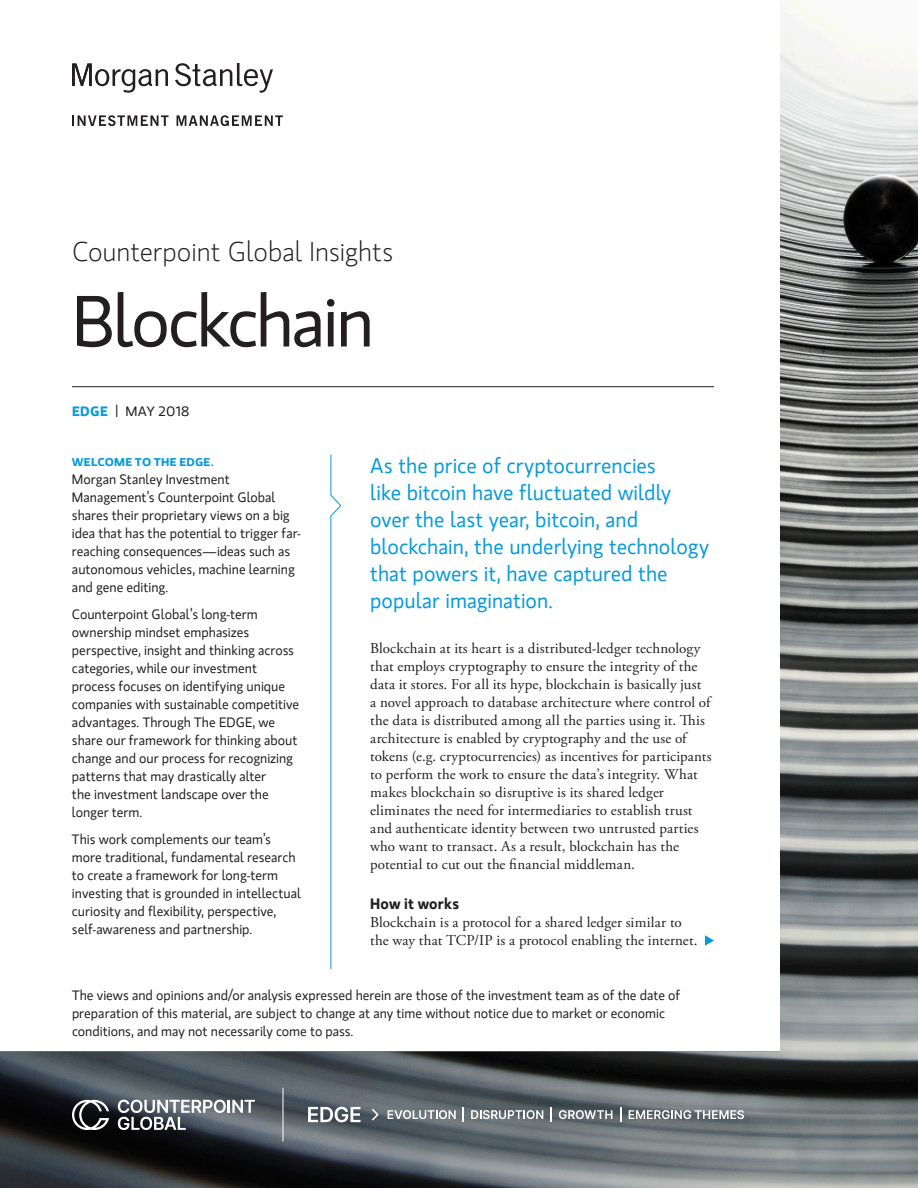
<style>
.page{position:relative;width:918px;height:1188px;background:#fff}
.page>*{position:absolute;margin:0;border:0;box-sizing:border-box;transform-origin:0 0}
.Title__48{font:72px "MS Gloriola II Std";letter-spacing:-.035em;color:#231f20}
.Title__48-2{font:300 27px "MS Gloriola II Std";letter-spacing:-.005em;color:#231f20}
.Intro_G_14_Light_Blu{font:21px/27px "MS Gloriola II Std";color:#089ad9}
.Body{font:15px/18px "Adobe Garamond Pro";letter-spacing:.01em;color:#231f20}
.Body_Head{font:700 15px "MS Gloriola II Std";letter-spacing:.01em;color:#231f20}
.Body__G-Reg__1st{font:13.5px/18px "MS Gloriola II Std";color:#231f20}
.Business_Capability{font:13.5px "MS Gloriola II Std";letter-spacing:.02em;color:#231f20;scale:1.05 1}
.Body__G-Reg__1st-2{font:700 11.25px "MS Gloriola II Std";letter-spacing:.02em;color:#089ad9;scale:1.1 1}
.s1{font-weight:700;color:#089ad9}
</style>
<div class="page">
<img style="left:0;top:27px;width:918px;height:1161px">
<hr style="left:283px;top:1088px;width:1px;height:54px;background:#fff">
<svg style="left:308px;top:1107px;width:53px;height:15px"></svg>
<svg style="left:72px;top:1100px;width:37px;height:30px"></svg>
<svg style="left:118px;top:1100px;width:137px;height:30px"></svg>
<svg style="left:370px;top:1107px;width:10px;height:15px"></svg>
<svg style="left:388px;top:1110px;width:68px;height:9px"></svg>
<svg style="left:463px;top:1107px;width:1px;height:15px"></svg>
<svg style="left:471px;top:1110px;width:72px;height:9px"></svg>
<svg style="left:551px;top:1107px;width:1px;height:15px"></svg>
<svg style="left:559px;top:1110px;width:53px;height:9px"></svg>
<svg style="left:620px;top:1107px;width:1px;height:15px"></svg>
<svg style="left:629px;top:1110px;width:115px;height:9px"></svg>
<p class="Title__48-2" style="left:72px;top:234px;width:323px">Counterpoint Global Insights</p>
<p class="Title__48" style="left:72px;top:272px;width:304px">Blockchain</p>
<p class="Business_Capability" style="left:72px;top:402px;width:113px"><span class="s1">EDGE</span> | MAY 2018</p>
<p class="Body__G-Reg__1st-2" style="left:72px;top:454px;width:131px">WELCOME TO THE EDGE.</p>
<p class="Body__G-Reg__1st" style="left:72px;top:470px;width:231px">Morgan Stanley Investment Management’s Counterpoint Global shares their proprietary views on a big idea that has the potential to trigger far&shy;reaching consequences—ideas such as autonomous vehicles, machine learning and gene editing.</p>
<p class="Body__G-Reg__1st" style="left:72px;top:605px;width:229px">Counterpoint Global’s long-term ownership mindset emphasizes perspective, insight and thinking across categories, while our investment process focuses on identifying unique companies with sustainable competitive advantages. Through The EDGE, we share our framework for thinking about change and our process for recognizing patterns that may drastically alter<br>the investment landscape over the longer term.</p>
<p class="Body__G-Reg__1st" style="left:72px;top:830px;width:230px">This work complements our team’s more traditional, fundamental research to create a framework for long-term investing that is grounded in intellectual curiosity and flexibility, perspective, self-awareness and partnership.</p>
<p class="Intro_G_14_Light_Blu" style="left:370px;top:451px;width:340px">As the price of cryptocurrencies<br>like bitcoin have fluctuated wildly over the last year, bitcoin, and blockchain, the underlying technology that powers it, have captured the popular imagination.</p>
<p class="Body" style="left:370px;top:639px;width:343px">Blockchain at its heart is a distributed-ledger technology that employs cryptography to ensure the integrity of the data it stores. For all its hype, blockchain is basically just<br>a novel approach to database architecture where control of the data is distributed among all the parties using it. This architecture is enabled by cryptography and the use of tokens (e.g. cryptocurrencies) as incentives for participants to perform the work to ensure the data’s integrity. What makes blockchain so disruptive is its shared ledger eliminates the need for intermediaries to establish trust and authenticate identity between two untrusted parties who want to transact. As a result, blockchain has the potential to cut out the financial middleman.</p>
<p class="Body_Head" style="left:370px;top:893px;width:90px">How it works</p>
<p class="Body" style="left:370px;top:914px;width:329px">Blockchain is a protocol for a shared ledger similar to the way that TCP/IP is a protocol enabling the internet.</p>
<p class="Body__G-Reg__1st" style="left:72px;top:986px;width:610px">The views and opinions and/or analysis expressed herein are those of the investment team as of the date of preparation of this material, are subject to change at any time without notice due to market or economic conditions, and may not necessarily come to pass.</p>
</div>
